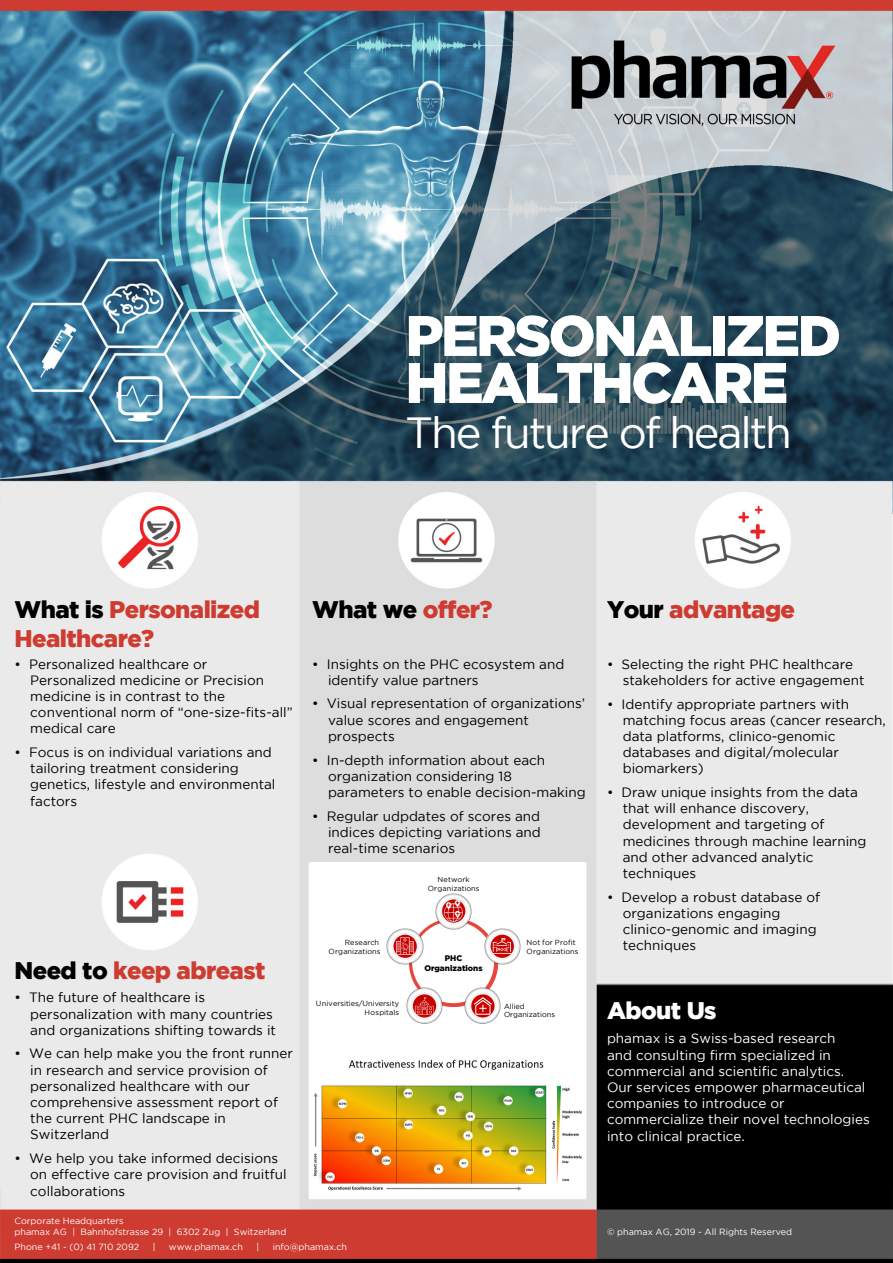
<style>
.page{position:relative;width:893px;height:1263px;background:#fff}
.page>*{position:absolute;margin:0;border:0;box-sizing:border-box;transform-origin:0 0}
.t1{font:900 57px/47px "Gotham";letter-spacing:-.05em;color:#fff}
.t2{font:43.5px "Gotham";letter-spacing:-.05em;color:#fff}
.t3{font:900 24px/28.8px "Gotham";letter-spacing:-.025em;color:#ce3b31}
.t4{font:900 24px "Gotham";letter-spacing:-.025em;color:#000}
.t5{font:900 24px "Gotham";letter-spacing:-.025em;color:#fff}
.t6{font:13.5px/16.2px "Gotham";color:#000}
.t7{font:13.5px/16.2px "Gotham";color:#fff}
.t8{font:9px/10.8px "Gotham";color:#fff}
.t9{font:900 8.1px/9.8px "Gotham";color:#000;text-align:center}
.t10{font:7.35px/8.9px "Gotham";letter-spacing:.005em;color:#000;text-align:right}
.s1{color:#000}
.s2{color:#ce3b31}
</style>
<div class="page">
<img style="left:0;top:0;width:893px;height:1263px">
<div style="left:312px;top:862px;width:272px;height:181px;background:#fff"></div>
<svg style="left:409px;top:918px;width:89px;height:89px"></svg>
<div style="left:412px;top:921px;width:82px;height:82px;background:#fff;border-radius:50%"></div>
<img style="left:435px;top:893px;width:37px;height:36px">
<svg style="left:441px;top:898px;width:25px;height:26px"></svg>
<div style="left:440px;top:897px;width:28px;height:28px;border:2px solid #f2f2f2;border-radius:50%"></div>
<img style="left:445px;top:900px;width:18px;height:21px">
<img style="left:387px;top:928px;width:36px;height:36px">
<svg style="left:392px;top:933px;width:26px;height:26px"></svg>
<div style="left:391px;top:932px;width:28px;height:28px;border:2px solid #f2f2f2;border-radius:50%"></div>
<img style="left:397px;top:938px;width:17px;height:16px">
<img style="left:484px;top:928px;width:36px;height:36px">
<svg style="left:489px;top:933px;width:26px;height:26px"></svg>
<div style="left:488px;top:932px;width:28px;height:28px;border:2px solid #f2f2f2;border-radius:50%"></div>
<img style="left:493px;top:939px;width:18px;height:15px">
<img style="left:406px;top:988px;width:36px;height:35px">
<svg style="left:412px;top:993px;width:25px;height:26px"></svg>
<div style="left:411px;top:992px;width:27px;height:28px;border:2px solid #f2f2f2;border-radius:50%"></div>
<img style="left:415px;top:997px;width:18px;height:17px">
<img style="left:465px;top:988px;width:36px;height:35px">
<svg style="left:470px;top:993px;width:26px;height:26px"></svg>
<div style="left:469px;top:992px;width:28px;height:28px;border:2px solid #f2f2f2;border-radius:50%"></div>
<img style="left:475px;top:998px;width:16px;height:16px">
<h1 class="t1" style="left:405px;top:311px;width:437px">PERSONALIZED<br>HEALTHCARE</h1>
<h2 class="t2" style="left:405px;top:409px;width:388px">The future of health</h2>
<h3 class="t3" style="left:15px;top:594px;width:247px"><span class="s1">What is</span> Personalized<br>Healthcare?</h3>
<h3 class="t4" style="left:312px;top:596px;width:182px">What we <span class="s2">offer?</span></h3>
<h3 class="t3" style="left:607px;top:594px;width:190px"><span class="s1">Your</span> advantage</h3>
<p class="t6" style="left:30px;top:655px;width:264px;text-indent:-16px">• Personalized healthcare or<br>Personalized medicine or Precision medicine is in contrast to the conventional norm of “one-size-fits-all” medical care</p>
<p class="t6" style="left:30px;top:744px;width:247px;text-indent:-16px">• Focus is on individual variations and tailoring treatment considering genetics, lifestyle and environmental factors</p>
<p class="t6" style="left:328px;top:655px;width:238px;text-indent:-16px">• Insights on the PHC ecosystem and identify value partners</p>
<p class="t6" style="left:328px;top:695px;width:259px;text-indent:-16px">• Visual representation of organizations’ value scores and engagement prospects</p>
<p class="t6" style="left:328px;top:751px;width:259px;text-indent:-16px">• In-depth information about each organization considering 18 parameters to enable decision-making</p>
<p class="t6" style="left:328px;top:808px;width:214px;text-align:justify;text-indent:-16px">• Regular udpdates of scores and indices depicting variations and real-time scenarios</p>
<p class="t6" style="left:623px;top:655px;width:243px;text-indent:-16px">• Selecting the right PHC healthcare stakeholders for active engagement</p>
<p class="t6" style="left:623px;top:695px;width:265px;text-indent:-16px">• Identify appropriate partners with matching focus areas (cancer research, data platforms, clinico-genomic databases and digital/molecular biomarkers)</p>
<p class="t6" style="left:623px;top:784px;width:245px;text-indent:-16px">• Draw unique insights from the data that will enhance discovery, development and targeting of medicines through machine learning and other advanced analytic techniques</p>
<p class="t6" style="left:623px;top:889px;width:199px;text-indent:-16px">• Develop a robust database of organizations engaging clinico-genomic and imaging techniques</p>
<p class="t10" style="left:428px;top:874px;width:53px;text-align:center">Network<br>Organizations</p>
<p class="t10" style="left:526px;top:938px;width:53px;text-align:left">Not for Profit<br>Organizations</p>
<p class="t10" style="left:328px;top:938px;width:53px">Research<br>Organizations</p>
<p class="t9" style="left:424px;top:953px;width:60px">PHC<br>Organizations</p>
<h3 class="t3" style="left:15px;top:955px;width:252px"><span class="s1">Need to</span> keep abreast</h3>
<p class="t6" style="left:30px;top:989px;width:247px;text-indent:-16px">• The future of healthcare is personalization with many countries and organizations shifting towards it</p>
<p class="t6" style="left:30px;top:1045px;width:264px;text-indent:-16px">• We can help make you the front runner in research and service provision of personalized healthcare with our comprehensive assessment report of the current PHC landscape in<br>Switzerland</p>
<p class="t6" style="left:30px;top:1150px;width:258px;text-indent:-16px">• We help you take informed decisions on effective care provision and fruitful collaborations</p>
<p class="t10" style="left:316px;top:999px;width:85px">Universities/University<br>Hospitals</p>
<h3 class="t5" style="left:607px;top:997px;width:111px">About Us</h3>
<p class="t7" style="left:607px;top:1030px;width:264px">phamax is a Swiss-based research<br>and consulting firm specialized in commercial and scientific analytics.<br>Our services empower pharmaceutical companies to introduce or commercialize their novel technologies into clinical practice.</p>
<p class="t10" style="left:504px;top:1001px;width:53px;text-align:left">Allied<br>Organizations</p>
<p class="t8" style="left:15px;top:1215px;width:273px">Corporate Headquarters<br>phamax AG | Bahnhofstrasse 29 | 6302 Zug | Switzerland</p>
<p class="t8" style="left:15px;top:1241px;width:126px">Phone +41 - (0) 41 710 2092</p>
<p class="t8" style="left:153px;top:1241px;width:4px">|</p>
<p class="t8" style="left:169px;top:1241px;width:76px">www.phamax.ch</p>
<p class="t8" style="left:256px;top:1241px;width:4px">|</p>
<p class="t8" style="left:273px;top:1241px;width:76px">info@phamax.ch</p>
<p class="t8" style="left:607px;top:1227px;width:187px">© phamax AG, 2019 - All Rights Reserved</p>
</div>
